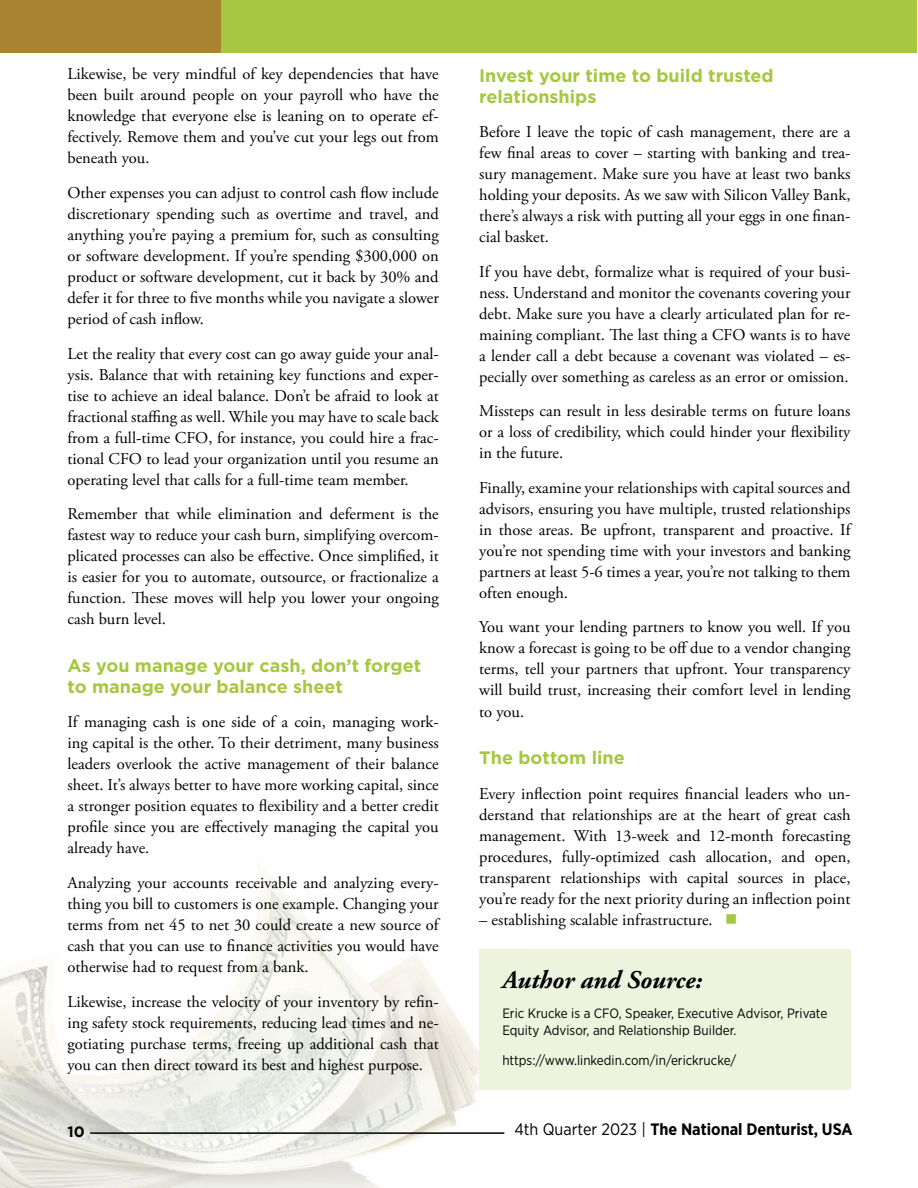
<style>
.page{position:relative;width:918px;height:1188px;background:#fff}
.page>*{position:absolute;margin:0;border:0;box-sizing:border-box;transform-origin:0 0}
.t1{font:italic 700 25.5px "Adobe Garamond Pro";color:#000}
.t2{font:700 18px/21px "Gotham";color:#a6c73f}
.t3{font:16.5px/21px "Adobe Garamond Pro";color:#000;text-align:justify}
.t4{font:700 16.5px "Gotham Narrow";color:#000}
.t5{font:700 15px "Gotham";color:#000}
.t6{font:13.5px/16.5px "Gotham Narrow";color:#000}
.s1{color:#a6c73f}
.s2{font-weight:400}
</style>
<div class="page">
<img style="left:0;top:866px;width:505px;height:322px">
<hr style="left:917px;top:267px;width:1px;height:921px;background:#f0f3d9">
<div style="left:479px;top:949px;width:371px;height:141px;background:#eef3de"></div>
<div style="left:221px;top:0;width:696px;height:52px;background:#a6c73f"></div>
<div style="left:0;top:0;width:221px;height:52px;background:#aa8332"></div>
<hr style="left:90px;top:1132px;width:414px;height:2px;background:#000">
<p class="t3" style="left:68px;top:64px;width:373px">Likewise, be very mindful of key dependencies that have been built around people on your payroll who have the knowledge that everyone else is leaning on to operate ef&shy;fectively. Remove them and you’ve cut your legs out from beneath you.</p>
<p class="t3" style="left:68px;top:183px;width:373px">Other expenses you can adjust to control cash flow include discretionary spending such as overtime and travel, and anything you’re paying a premium for, such as consulting or software development. If you’re spending $300,000 on product or software development, cut it back by 30% and defer it for three to five months while you navigate a slower period of cash inflow.</p>
<p class="t3" style="left:68px;top:343px;width:373px">Let the reality that every cost can go away guide your anal&shy;ysis. Balance that with retaining key functions and exper&shy;tise to achieve an ideal balance. Don’t be afraid to look at fractional staffing as well. While you may have to scale back from a full-time CFO, for instance, you could hire a frac&shy;tional CFO to lead your organization until you resume an operating level that calls for a full-time team member.</p>
<p class="t3" style="left:68px;top:504px;width:373px">Remember that while elimination and deferment is the fastest way to reduce your cash burn, simplifying overcom&shy;plicated processes can also be effective. Once simplified, it is easier for you to automate, outsource, or fractionalize a function. These moves will help you lower your ongoing cash burn level.</p>
<p class="t2" style="left:68px;top:655px;width:355px">As you manage your cash, don’t forget to manage your balance sheet</p>
<p class="t3" style="left:68px;top:712px;width:373px">If managing cash is one side of a coin, managing work&shy;ing capital is the other. To their detriment, many business leaders overlook the active management of their balance sheet. It’s always better to have more working capital, since a stronger position equates to flexibility and a better credit profile since you are effectively managing the capital you already have.</p>
<p class="t3" style="left:68px;top:873px;width:373px">Analyzing your accounts receivable and analyzing every&shy;thing you bill to customers is one example. Changing your terms from net 45 to net 30 could create a new source of cash that you can use to finance activities you would have otherwise had to request from a bank.</p>
<p class="t3" style="left:68px;top:991px;width:373px">Likewise, increase the velocity of your inventory by refin&shy;ing safety stock requirements, reducing lead times and ne&shy;gotiating purchase terms, freeing up additional cash that you can then direct toward its best and highest purpose.</p>
<p class="t2" style="left:479px;top:65px;width:296px">Invest your time to build trusted relationships</p>
<p class="t3" style="left:479px;top:122px;width:373px">Before I leave the topic of cash management, there are a few final areas to cover – starting with banking and trea&shy;sury management. Make sure you have at least two banks holding your deposits. As we saw with Silicon Valley Bank, there’s always a risk with putting all your eggs in one finan&shy;cial basket.</p>
<p class="t3" style="left:479px;top:262px;width:373px">If you have debt, formalize what is required of your busi&shy;ness. Understand and monitor the covenants covering your debt. Make sure you have a clearly articulated plan for re&shy;maining compliant. The last thing a CFO wants is to have a lender call a debt because a covenant was violated – es&shy;pecially over something as careless as an error or omission.</p>
<p class="t3" style="left:479px;top:401px;width:373px">Missteps can result in less desirable terms on future loans or a loss of credibility, which could hinder your flexibility in the future.</p>
<p class="t3" style="left:479px;top:478px;width:373px">Finally, examine your relationships with capital sources and advisors, ensuring you have multiple, trusted relationships in those areas. Be upfront, transparent and proactive. If you’re not spending time with your investors and banking partners at least 5-6 times a year, you’re not talking to them often enough.</p>
<p class="t3" style="left:479px;top:617px;width:373px">You want your lending partners to know you well. If you know a forecast is going to be off due to a vendor changing terms, tell your partners that upfront. Your transparency will build trust, increasing their comfort level in lending to you.</p>
<p class="t2" style="left:479px;top:747px;width:147px">The bottom line</p>
<p class="t3" style="left:479px;top:784px;width:373px">Every inflection point requires financial leaders who un&shy;derstand that relationships are at the heart of great cash management. With 13-week and 12-month forecasting procedures, fully-optimized cash allocation, and open, transparent relationships with capital sources in place, you’re ready for the next priority during an inflection point</p>
<p class="t3" style="left:479px;top:910px;width:260px">– establishing scalable infrastructure. <span class="s1">■</span></p>
<h1 class="t1" style="left:502px;top:966px;width:201px">Author and Source:</h1>
<p class="t6" style="left:502px;top:1005px;width:327px">Eric Krucke is a CFO, Speaker, Executive Advisor, Private<br>Equity Advisor, and Relationship Builder.</p>
<p class="t6" style="left:502px;top:1052px;width:236px">https://www.linkedin.com/in/erickrucke/</p>
<p class="t5" style="left:68px;top:1122px;width:19px">10</p>
<p class="t4" style="left:514px;top:1119px;width:340px"><span class="s2">4th Quarter 2023 |</span> The National Denturist, USA</p>
</div>
